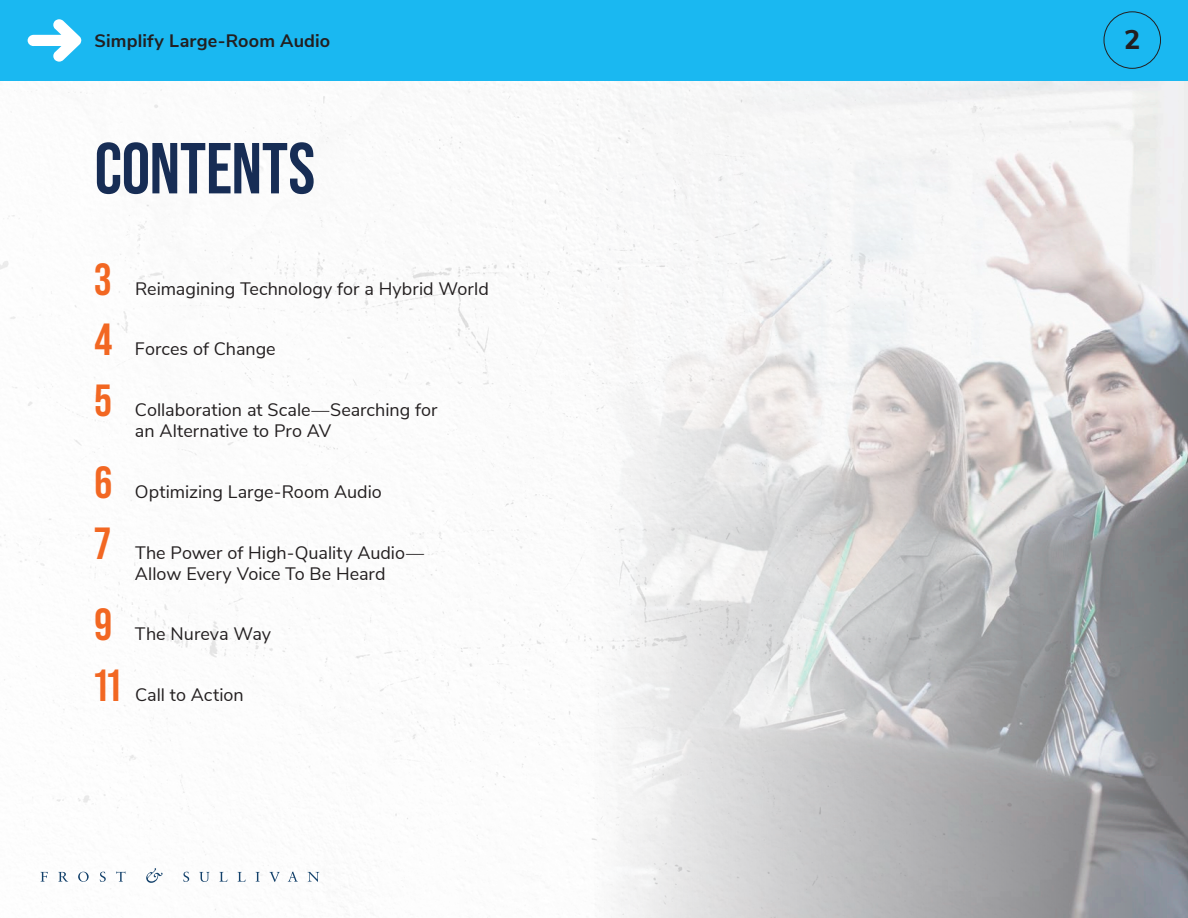
<style>
.page{position:relative;width:1188px;height:918px;background:#fff}
.page>*{position:absolute;margin:0;border:0;box-sizing:border-box;transform-origin:0 0}
.t1{font:700 72px "Bebas Neue Pro";letter-spacing:-.005em;color:#172d55}
.t2{font:700 45px "Bebas Neue Pro";color:#f26722}
.t3{font:800 27px "Nunito Sans";color:#231f20}
.t4{font:18px/21px "Nunito Sans";color:#231f20}
.t5{font:700 18px "Nunito Sans";letter-spacing:.01em;color:#231f20}
</style>
<div class="page">
<div style="left:0;top:0;width:1188px;height:81px;background:#1ab8f1"></div>
<svg style="left:28px;top:19px;width:53px;height:43px"></svg>
<div style="left:1104px;top:11px;width:57px;height:58px;border:1px solid #231f20;border-radius:50%"></div>
<svg style="left:40px;top:872px;width:8px;height:10px"></svg>
<svg style="left:58px;top:872px;width:10px;height:10px"></svg>
<svg style="left:78px;top:872px;width:11px;height:10px"></svg>
<svg style="left:100px;top:872px;width:6px;height:10px"></svg>
<svg style="left:116px;top:872px;width:10px;height:10px"></svg>
<svg style="left:183px;top:872px;width:6px;height:10px"></svg>
<svg style="left:199px;top:872px;width:11px;height:10px"></svg>
<svg style="left:219px;top:872px;width:9px;height:10px"></svg>
<svg style="left:238px;top:872px;width:8px;height:10px"></svg>
<svg style="left:256px;top:872px;width:4px;height:10px"></svg>
<svg style="left:269px;top:872px;width:11px;height:10px"></svg>
<svg style="left:288px;top:872px;width:10px;height:10px"></svg>
<svg style="left:308px;top:872px;width:11px;height:10px"></svg>
<svg style="left:146px;top:868px;width:17px;height:15px"></svg>
<img style="left:594px;top:81px;width:594px;height:837px">
<p class="t5" style="left:94px;top:28px;width:237px">Simplify Large-Room Audio</p>
<h3 class="t3" style="left:1124px;top:19px;width:18px">2</h3>
<h1 class="t1" style="left:94px;top:127px;width:222px">CONTENTS</h1>
<h2 class="t2" style="left:94px;top:253px;width:18px">3</h2>
<h2 class="t2" style="left:94px;top:314px;width:19px">4</h2>
<h2 class="t2" style="left:94px;top:375px;width:19px">5</h2>
<h2 class="t2" style="left:94px;top:457px;width:19px">6</h2>
<h2 class="t2" style="left:94px;top:517px;width:18px">7</h2>
<h2 class="t2" style="left:94px;top:599px;width:19px">9</h2>
<h2 class="t2" style="left:94px;top:660px;width:28px">11</h2>
<p class="t4" style="left:135px;top:277px;width:355px">Reimagining Technology for a Hybrid World</p>
<p class="t4" style="left:135px;top:338px;width:142px">Forces of Change</p>
<p class="t4" style="left:135px;top:398px;width:304px">Collaboration at Scale—Searching for an Alternative to Pro AV</p>
<p class="t4" style="left:135px;top:480px;width:248px">Optimizing Large-Room Audio</p>
<p class="t4" style="left:135px;top:541px;width:291px">The Power of High-Quality Audio—<br>Allow Every Voice To Be Heard</p>
<p class="t4" style="left:135px;top:623px;width:138px">The Nureva Way</p>
<p class="t4" style="left:135px;top:683px;width:110px">Call to Action</p>
</div>
